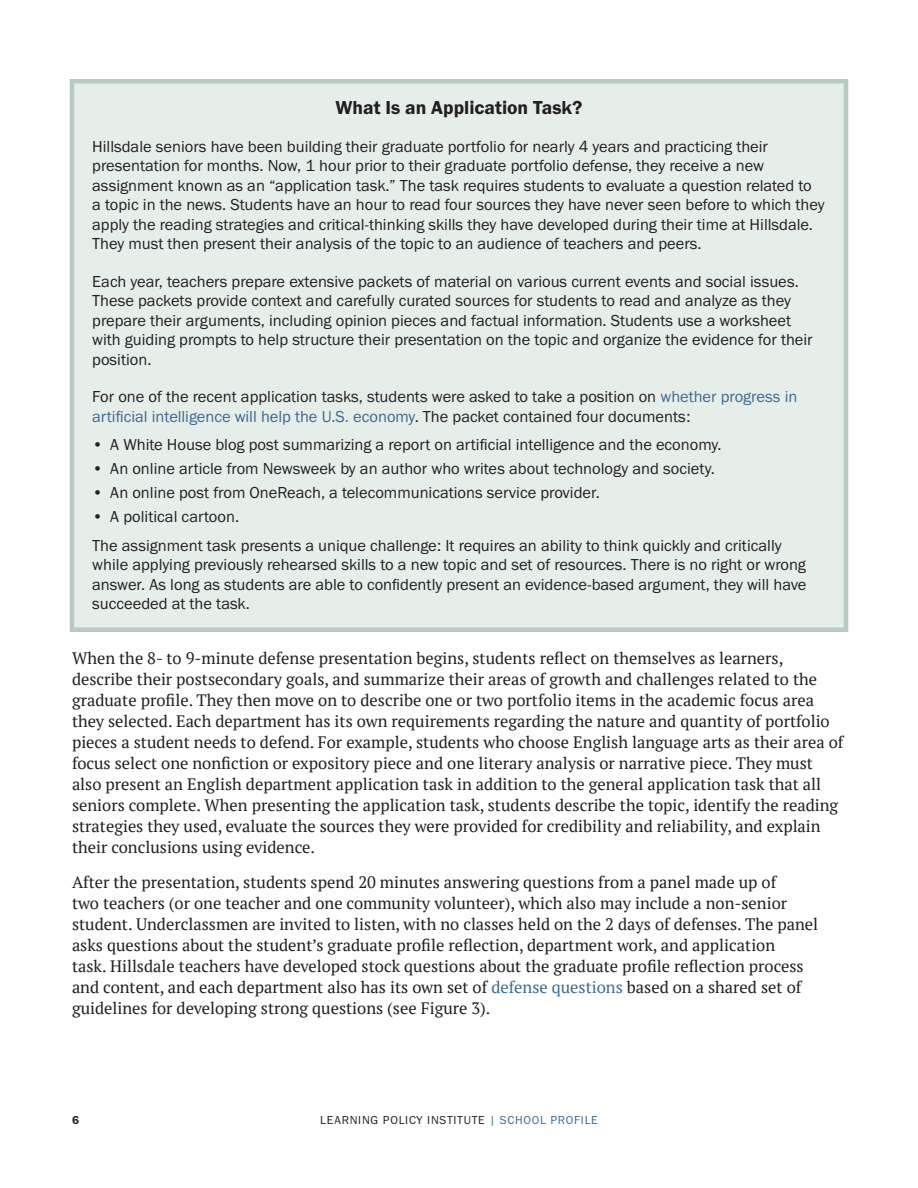
<style>
.page{position:relative;width:918px;height:1188px;background:#fff}
.page>*{position:absolute;margin:0;border:0;box-sizing:border-box;transform-origin:0 0}
.Box_A_Head{font:19.5px "Franklin Gothic URW Dem";color:#231f20}
.Box_Text{font:16.5px/19.5px "Franklin Gothic URW Boo";color:#231f20}
.Text{font:16.5px/21px "PT Serif";color:#231f20}
.t1{font:12px "Franklin Gothic URW Boo";letter-spacing:.06em;color:#231f20}
.t2{font:12px "Franklin Gothic URW Dem";color:#231f20}
.s1{color:#3c6a93}
</style>
<div class="page">
<div style="left:72px;top:81px;width:774px;height:549px;background:#e6eeea"></div>
<div style="left:70px;top:79px;width:778px;height:553px;border:4px solid #b7cbc2"></div>
<p class="Box_A_Head" style="left:336px;top:96px;width:248px">What Is an Application Task?</p>
<p class="Box_Text" style="left:92px;top:136px;width:734px">Hillsdale seniors have been building their graduate portfolio for nearly 4 years and practicing their presentation for months. Now, 1 hour prior to their graduate portfolio defense, they receive a new assignment known as an “application task.” The task requires students to evaluate a question related to a topic in the news. Students have an hour to read four sources they have never seen before to which they apply the reading strategies and critical-thinking skills they have developed during their time at Hillsdale.<br>They must then present their analysis of the topic to an audience of teachers and peers.</p>
<p class="Box_Text" style="left:92px;top:271px;width:722px">Each year, teachers prepare extensive packets of material on various current events and social issues.<br>These packets provide context and carefully curated sources for students to read and analyze as they prepare their arguments, including opinion pieces and factual information. Students use a worksheet with guiding prompts to help structure their presentation on the topic and organize the evidence for their position.</p>
<p class="Box_Text" style="left:92px;top:387px;width:707px">For one of the recent application tasks, students were asked to take a position on <span class="s1">whether progress in artificial intelligence will help the U.S. economy</span>. The packet contained four documents:</p>
<p class="Box_Text" style="left:92px;top:435px;width:631px">• A White House blog post summarizing a report on artificial intelligence and the economy.</p>
<p class="Box_Text" style="left:92px;top:459px;width:624px">• An online article from Newsweek by an author who writes about technology and society.</p>
<p class="Box_Text" style="left:92px;top:483px;width:509px">• An online post from OneReach, a telecommunications service provider.</p>
<p class="Box_Text" style="left:92px;top:507px;width:148px">• A political cartoon.</p>
<p class="Box_Text" style="left:92px;top:535px;width:716px">The assignment task presents a unique challenge: It requires an ability to think quickly and critically while applying previously rehearsed skills to a new topic and set of resources. There is no right or wrong answer. As long as students are able to confidently present an evidence-based argument, they will have succeeded at the task.</p>
<p class="Text" style="left:72px;top:647px;width:773px">When the 8- to 9-minute defense presentation begins, students reflect on themselves as learners, describe their postsecondary goals, and summarize their areas of growth and challenges related to the graduate profile. They then move on to describe one or two portfolio items in the academic focus area they selected. Each department has its own requirements regarding the nature and quantity of portfolio pieces a student needs to defend. For example, students who choose English language arts as their area of focus select one nonfiction or expository piece and one literary analysis or narrative piece. They must also present an English department application task in addition to the general application task that all seniors complete. When presenting the application task, students describe the topic, identify the reading strategies they used, evaluate the sources they were provided for credibility and reliability, and explain their conclusions using evidence.</p>
<p class="Text" style="left:72px;top:871px;width:748px">After the presentation, students spend 20 minutes answering questions from a panel made up of<br>two teachers (or one teacher and one community volunteer), which also may include a non-senior student. Underclassmen are invited to listen, with no classes held on the 2 days of defenses. The panel asks questions about the student’s graduate profile reflection, department work, and application<br>task. Hillsdale teachers have developed stock questions about the graduate profile reflection process and content, and each department also has its own set of <span class="s1">defense questions</span> based on a shared set of guidelines for developing strong questions (see Figure 3).</p>
<p class="t2" style="left:72px;top:1113px;width:9px">6</p>
<p class="t1" style="left:320px;top:1113px;width:279px">LEARNING POLICY INSTITUTE <span class="s1">| SCHOOL PROFILE</span></p>
</div>
